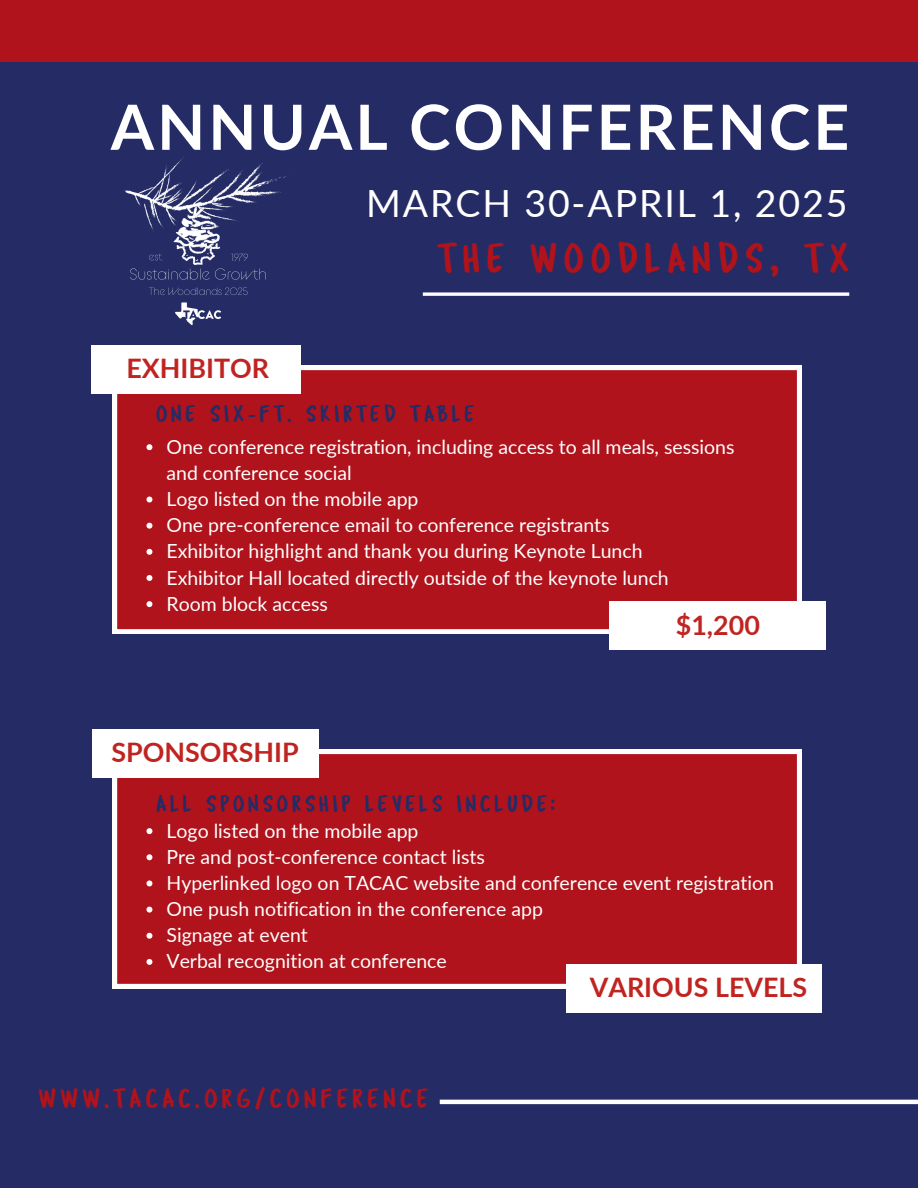
<style>
.page{position:relative;width:918px;height:1188px;background:#252c65}
.page>*{position:absolute;margin:0;border:0;box-sizing:border-box;transform-origin:0 0}
.t1{font:700 62.4px "Lato";letter-spacing:.05em;color:#fff}
.t2{font:42.6px "Tragic Marker";letter-spacing:.15em;color:#b0131c}
.t3{font:37.5px "Lato";letter-spacing:.05em;color:#fff}
.t4{font:27.75px "Tragic Marker";letter-spacing:.15em;color:#b0131c}
.t5{font:700 26.85px "Lato";color:#c02421}
.t6{font:24px "Tragic Marker";letter-spacing:.15em;color:#252c65}
.t7{font:19.5px/26.1px "Lato";color:#fff}
</style>
<div class="page">
<div style="left:0;top:0;width:918px;height:62px;background:#b0131c"></div>
<svg style="left:423px;top:292px;width:426px;height:4px;background:#dddee7"></svg>
<hr style="left:440px;top:1100px;width:478px;height:4px;background:#fff">
<div style="left:113px;top:366px;width:688px;height:267px;background:#b0131c"></div>
<div style="left:610px;top:602px;width:216px;height:48px;background:#fff"></div>
<div style="left:92px;top:345px;width:209px;height:48px;background:#fff"></div>
<div style="left:113px;top:750px;width:688px;height:238px;background:#b0131c"></div>
<div style="left:567px;top:964px;width:255px;height:48px;background:#fff"></div>
<div style="left:92px;top:729px;width:227px;height:48px;background:#fff"></div>
<img style="left:124px;top:157px;width:167px;height:168px">
<svg style="left:146px;top:444px;width:6px;height:6px"></svg>
<svg style="left:146px;top:497px;width:6px;height:5px"></svg>
<svg style="left:146px;top:523px;width:6px;height:6px"></svg>
<svg style="left:146px;top:549px;width:6px;height:6px"></svg>
<svg style="left:146px;top:575px;width:6px;height:6px"></svg>
<svg style="left:146px;top:601px;width:6px;height:6px"></svg>
<svg style="left:146px;top:828px;width:6px;height:6px"></svg>
<svg style="left:146px;top:854px;width:6px;height:6px"></svg>
<svg style="left:146px;top:880px;width:6px;height:6px"></svg>
<svg style="left:146px;top:907px;width:6px;height:6px"></svg>
<svg style="left:146px;top:933px;width:6px;height:6px"></svg>
<svg style="left:146px;top:959px;width:6px;height:6px"></svg>
<p class="t1" style="left:111px;top:88px;width:740px">ANNUAL CONFERENCE</p>
<h2 class="t3" style="left:366px;top:180px;width:483px">MARCH 30-APRIL 1, 2025</h2>
<p class="t5" style="left:126px;top:352px;width:144px">EXHIBITOR</p>
<h3 class="t2" style="left:438px;top:240px;width:413px">THE WOODLANDS, TX</h3>
<p class="t6" style="left:156px;top:404px;width:320px">ONE SIX-FT. SKIRTED TABLE</p>
<p class="t7" style="left:167px;top:433px;width:570px">One conference registration, including access to all meals, sessions and conference social</p>
<p class="t7" style="left:167px;top:485px;width:253px">Logo listed on the mobile app</p>
<p class="t7" style="left:167px;top:512px;width:445px">One pre-conference email to conference registrants</p>
<p class="t7" style="left:167px;top:538px;width:478px">Exhibitor highlight and thank you during Keynote Lunch</p>
<p class="t7" style="left:167px;top:564px;width:504px">Exhibitor Hall located directly outside of the keynote lunch</p>
<p class="t7" style="left:167px;top:590px;width:163px">Room block access</p>
<p class="t5" style="left:676px;top:608px;width:86px">$1,200</p>
<h5 class="t5" style="left:112px;top:736px;width:189px">SPONSORSHIP</h5>
<p class="t6" style="left:156px;top:793px;width:401px">ALL SPONSORSHIP LEVELS INCLUDE:</p>
<p class="t7" style="left:167px;top:817px;width:253px">Logo listed on the mobile app</p>
<p class="t7" style="left:167px;top:843px;width:320px">Pre and post-conference contact lists</p>
<p class="t7" style="left:167px;top:869px;width:609px">Hyperlinked logo on TACAC website and conference event registration</p>
<p class="t7" style="left:167px;top:896px;width:378px">One push notification in the conference app</p>
<p class="t7" style="left:167px;top:922px;width:143px">Signage at event</p>
<p class="t7" style="left:167px;top:948px;width:282px">Verbal recognition at conference</p>
<p class="t4" style="left:39px;top:1087px;width:392px">WWW.TACAC.ORG/CONFERENCE</p>
<p class="t5" style="left:590px;top:971px;width:219px">VARIOUS LEVELS</p>
</div>
